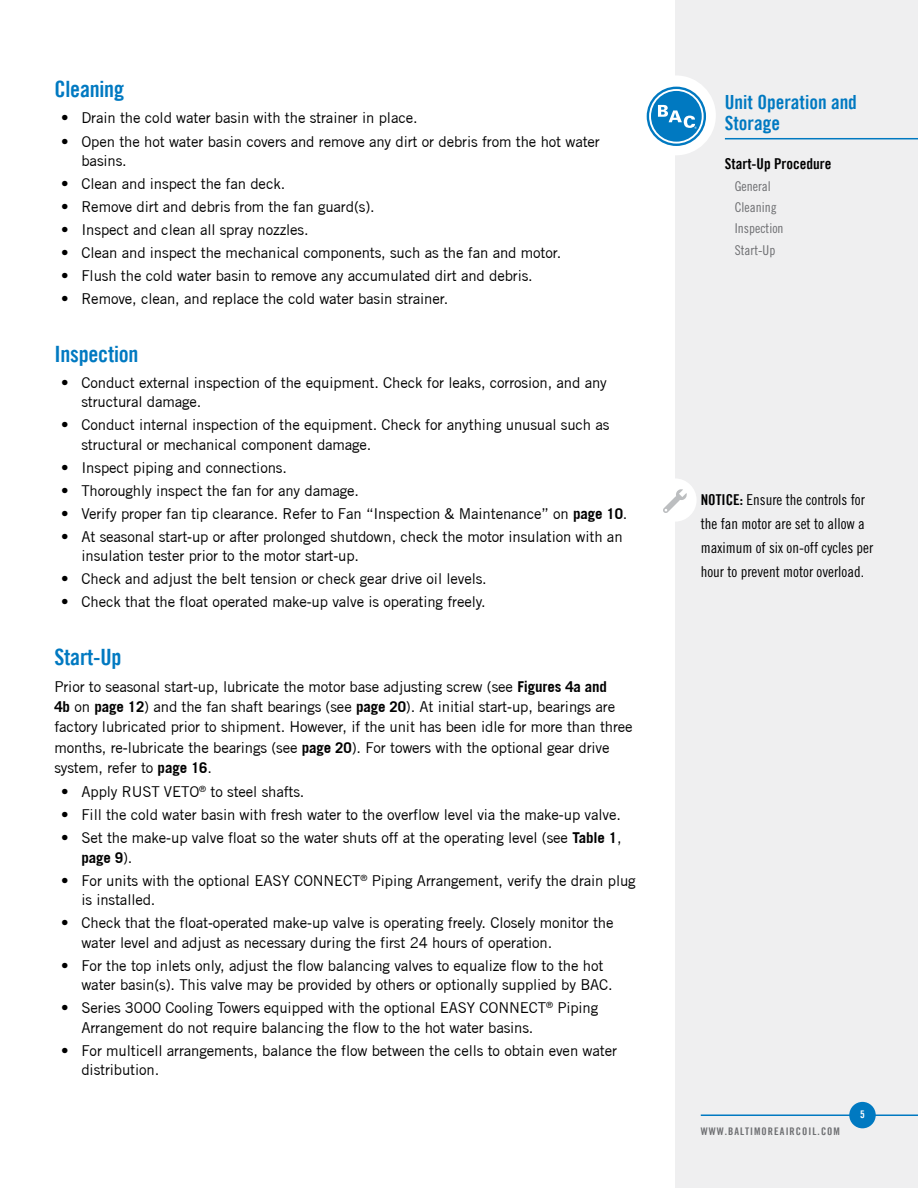
<style>
.page{position:relative;width:918px;height:1188px;background:#fff}
.page>*{position:absolute;margin:0;border:0;box-sizing:border-box;transform-origin:0 0}
.t1{font:22.5px "Trade Gothic LT Bold Cond Twenty";letter-spacing:-.01em;color:#0079c1}
.t2{font:19.5px/21px "Trade Gothic LT Bold Cond Twenty";color:#0079c1}
.t3{font:15px/19.5px "Trade Gothic";letter-spacing:-.01em;color:#000}
.t4{font:15px/24px "Trade Gothic LT Pro Cn 18";color:#000}
.t5{font:15px "Trade Gothic LT Bold Cond Twenty";color:#000}
.t6{font:13.5px/21.3px "Trade Gothic LT Pro Cn 18";color:#6d6e71}
.t7{font:10.5px "Trade Gothic LT Bold Cond Twenty";letter-spacing:.1em;color:#6d6e71}
.t8{font:10.5px "Trade Gothic LT Bold Cond Twenty";color:#fff}
.s1{font-weight:700}
.s2{font-family:"Trade Gothic LT Bold Cond Twenty"}
</style>
<div class="page">
<div style="left:675px;top:0;width:243px;height:1188px;background:#efeff0"></div>
<hr style="left:701px;top:1114px;width:217px;height:2px;background:#0079c1">
<div style="left:849px;top:1102px;width:27px;height:26px;background:#0079c1;border-radius:50%"></div>
<hr style="left:725px;top:138px;width:193px;height:1px;background:#0079c1">
<div style="left:653px;top:478px;width:44px;height:44px;background:#fff;border-radius:50%"></div>
<svg style="left:663px;top:489px;width:24px;height:24px"></svg>
<div style="left:636px;top:75px;width:80px;height:80px;background:#fff;border-radius:50%"></div>
<svg style="left:647px;top:87px;width:59px;height:59px"></svg>
<svg style="left:649px;top:89px;width:55px;height:55px"></svg>
<div style="left:651px;top:91px;width:51px;height:51px;background:#0079c1;border-radius:50%"></div>
<svg style="left:658px;top:105px;width:39px;height:24px"></svg>
<h1 class="t1" style="left:54px;top:76px;width:71px">Cleaning</h1>
<p class="t3" style="left:61px;top:108px;width:358px">• Drain the cold water basin with the strainer in place.</p>
<p class="t3" style="left:81px;top:131px;width:520px;text-indent:-20px">• Open the hot water basin covers and remove any dirt or debris from the hot water basins.</p>
<p class="t3" style="left:61px;top:174px;width:226px">• Clean and inspect the fan deck.</p>
<p class="t3" style="left:61px;top:197px;width:315px">• Remove dirt and debris from the fan guard(s).</p>
<p class="t3" style="left:61px;top:220px;width:249px">• Inspect and clean all spray nozzles.</p>
<p class="t3" style="left:61px;top:243px;width:502px">• Clean and inspect the mechanical components, such as the fan and motor.</p>
<p class="t3" style="left:61px;top:266px;width:473px">• Flush the cold water basin to remove any accumulated dirt and debris.</p>
<p class="t3" style="left:61px;top:289px;width:389px">• Remove, clean, and replace the cold water basin strainer.</p>
<h1 class="t1" style="left:54px;top:340px;width:86px">Inspection</h1>
<p class="t3" style="left:81px;top:373px;width:527px;text-indent:-20px">• Conduct external inspection of the equipment. Check for leaks, corrosion, and any structural damage.</p>
<p class="t3" style="left:81px;top:415px;width:530px;text-indent:-20px">• Conduct internal inspection of the equipment. Check for anything unusual such as structural or mechanical component damage.</p>
<p class="t3" style="left:61px;top:458px;width:227px">• Inspect piping and connections.</p>
<p class="t3" style="left:61px;top:481px;width:299px">• Thoroughly inspect the fan for any damage.</p>
<p class="t3" style="left:61px;top:504px;width:568px">• Verify proper fan tip clearance. Refer to Fan “Inspection &amp; Maintenance” on <span class="s1">page 10</span>.</p>
<p class="t3" style="left:81px;top:527px;width:543px;text-indent:-20px">• At seasonal start-up or after prolonged shutdown, check the motor insulation with an insulation tester prior to the motor start-up.</p>
<p class="t3" style="left:61px;top:569px;width:427px">• Check and adjust the belt tension or check gear drive oil levels.</p>
<p class="t3" style="left:61px;top:592px;width:426px">• Check that the float operated make-up valve is operating freely.</p>
<h1 class="t1" style="left:54px;top:643px;width:69px">Start-Up</h1>
<p class="t3" style="left:54px;top:676px;width:580px;line-height:20.2px">Prior to seasonal start-up, lubricate the motor base adjusting screw (see <span class="s1">Figures 4a and<br>4b</span> on <span class="s1">page 12</span>) and the fan shaft bearings (see <span class="s1">page 20</span>). At initial start-up, bearings are factory lubricated prior to shipment. However, if the unit has been idle for more than three months, re-lubricate the bearings (see <span class="s1">page 20</span>). For towers with the optional gear drive system, refer to <span class="s1">page 16</span>.</p>
<p class="t3" style="left:61px;top:782px;width:245px">• Apply RUST VETO<sup>®</sup> to steel shafts.</p>
<p class="t3" style="left:61px;top:805px;width:561px">• Fill the cold water basin with fresh water to the overflow level via the make-up valve.</p>
<p class="t3" style="left:81px;top:828px;width:542px;text-indent:-20px">• Set the make-up valve float so the water shuts off at the operating level (see <span class="s1">Table 1</span>, <span class="s1">page 9</span>).</p>
<p class="t3" style="left:81px;top:870px;width:556px;text-indent:-20px">• For units with the optional EASY CONNECT<sup>®</sup> Piping Arrangement, verify the drain plug is installed.</p>
<p class="t3" style="left:81px;top:913px;width:534px;text-indent:-20px">• Check that the float-operated make-up valve is operating freely. Closely monitor the water level and adjust as necessary during the first 24 hours of operation.</p>
<p class="t3" style="left:81px;top:955px;width:533px;text-indent:-20px">• For the top inlets only, adjust the flow balancing valves to equalize flow to the hot water basin(s). This valve may be provided by others or optionally supplied by BAC.</p>
<p class="t3" style="left:81px;top:998px;width:518px;text-indent:-20px">• Series 3000 Cooling Towers equipped with the optional EASY CONNECT<sup>®</sup> Piping<br>Arrangement do not require balancing the flow to the hot water basins.</p>
<p class="t3" style="left:81px;top:1040px;width:537px;text-indent:-20px">• For multicell arrangements, balance the flow between the cells to obtain even water distribution.</p>
<h2 class="t2" style="left:725px;top:91px;width:134px">Unit Operation and<br>Storage</h2>
<p class="t5" style="left:725px;top:155px;width:108px">Start-Up Procedure</p>
<p class="t6" style="left:735px;top:175px;width:50px">General<br>Cleaning<br>Inspection<br>Start-Up</p>
<p class="t4" style="left:701px;top:487px;width:174px"><span class="s2">NOTICE:</span> Ensure the controls for the fan motor are set to allow a maximum of six on-off cycles per hour to prevent motor overload.</p>
<p class="t7" style="left:701px;top:1125px;width:141px">WWW.BALTIMOREAIRCOIL.COM</p>
<p class="t8" style="left:860px;top:1108px;width:6px">5</p>
</div>
